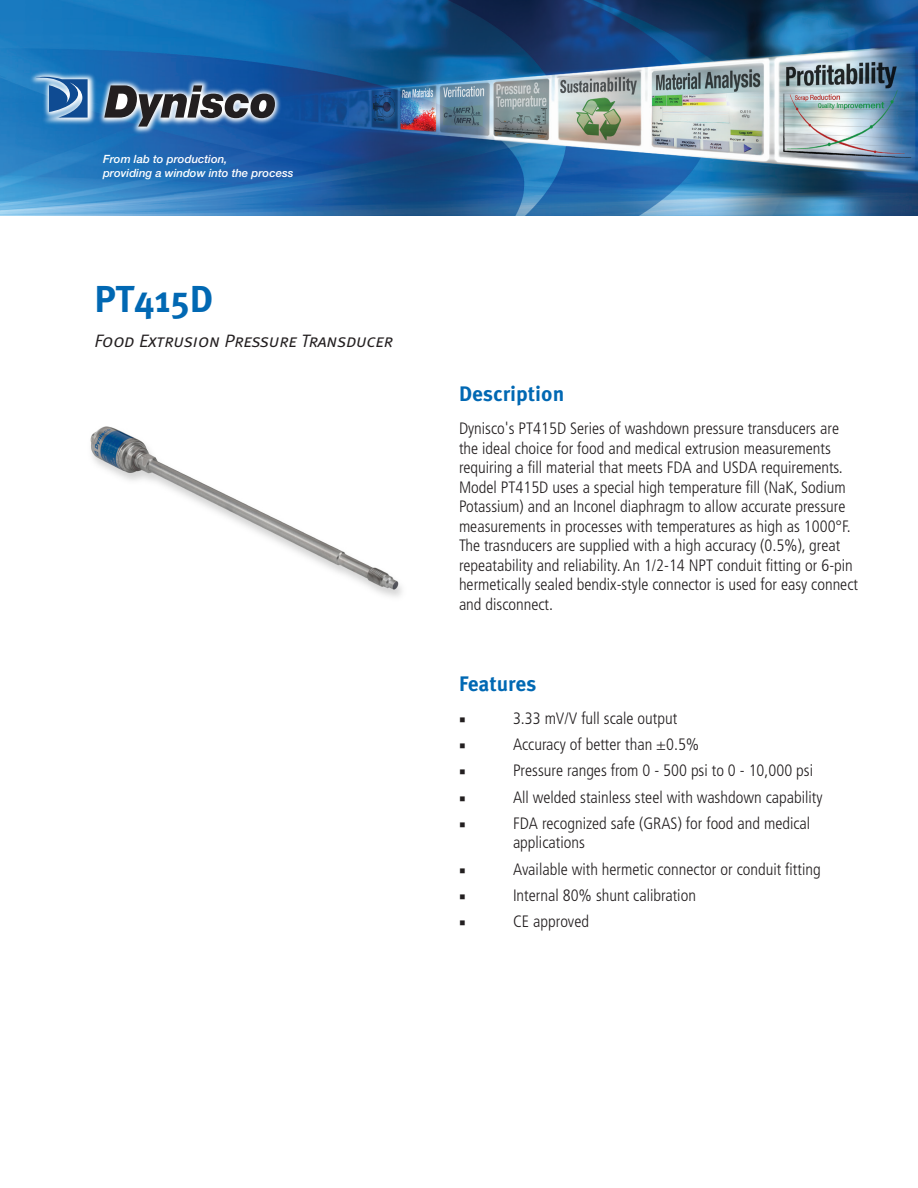
<style>
.page{position:relative;width:918px;height:1188px;background:#fff}
.page>*{position:absolute;margin:0;border:0;box-sizing:border-box;transform-origin:0 0}
.t1{font:700 37.5px "Meta OT";color:#0168b3}
.Description___Featur{font:700 21px "Meta OT";letter-spacing:-.005em;color:#0168b3}
.t2{font:18px "Meta Normal LF Italic Caps";letter-spacing:-.005em;color:#231f20}
.Body{font:300 condensed 16.5px/19.5px "Frutiger LT Std";color:#231f20}
.t3{font:16.5px "Minion Pro";color:#231f20}
.t4{font:italic 500 11.4px/13.5px "Helvetica Neue LT Std";color:#fff}
</style>
<div class="page">
<img style="left:0;top:0;width:918px;height:216px">
<img style="left:28px;top:70px;width:253px;height:65px">
<svg style="left:104px;top:85px;width:171px;height:42px;background:#5b6f88"></svg>
<svg style="left:35px;top:77px;width:53px;height:41px;background:#4c82b8"></svg>
<img style="left:90px;top:426px;width:312px;height:171px">
<p class="t4" style="left:103px;top:152px;width:192px">From lab to production,<br>providing a window into the process</p>
<p class="t1" style="left:94px;top:275px;width:120px">PT415D</p>
<p class="t2" style="left:94px;top:330px;width:300px">Food Extrusion Pressure Transducer</p>
<p class="Description___Featur" style="left:459px;top:381px;width:107px">Description</p>
<p class="Body" style="left:459px;top:419px;width:401px">Dynisco's PT415D Series of washdown pressure transducers are the ideal choice for food and medical extrusion measurements requiring a fill material that meets FDA and USDA requirements.<br>Model PT415D uses a special high temperature fill (NaK, Sodium Potassium) and an Inconel diaphragm to allow accurate pressure measurements in processes with temperatures as high as 1000°F.<br>The trasnducers are supplied with a high accuracy (0.5%), great repeatability and reliability. An 1/2-14 NPT conduit fitting or 6-pin hermetically sealed bendix-style connector is used for easy connect and disconnect.</p>
<p class="Description___Featur" style="left:459px;top:670px;width:79px">Features</p>
<p class="t3" style="left:459px;top:708px;width:8px">■</p>
<p class="Body" style="left:513px;top:709px;width:166px">3.33 mV/V full scale output</p>
<p class="t3" style="left:459px;top:734px;width:8px">■</p>
<p class="Body" style="left:513px;top:735px;width:188px">Accuracy of better than ±0.5%</p>
<p class="t3" style="left:459px;top:760px;width:8px">■</p>
<p class="Body" style="left:513px;top:761px;width:302px">Pressure ranges from 0 - 500 psi to 0 - 10,000 psi</p>
<p class="t3" style="left:459px;top:786px;width:8px">■</p>
<p class="Body" style="left:513px;top:788px;width:311px">All welded stainless steel with washdown capability</p>
<p class="t3" style="left:459px;top:813px;width:8px">■</p>
<p class="Body" style="left:513px;top:814px;width:299px">FDA recognized safe (GRAS) for food and medical applications</p>
<p class="t3" style="left:459px;top:858px;width:8px">■</p>
<p class="Body" style="left:513px;top:860px;width:309px">Available with hermetic connector or conduit fitting</p>
<p class="t3" style="left:459px;top:885px;width:8px">■</p>
<p class="Body" style="left:513px;top:886px;width:184px">Internal 80% shunt calibration</p>
<p class="t3" style="left:459px;top:911px;width:8px">■</p>
<p class="Body" style="left:513px;top:912px;width:78px">CE approved</p>
</div>
